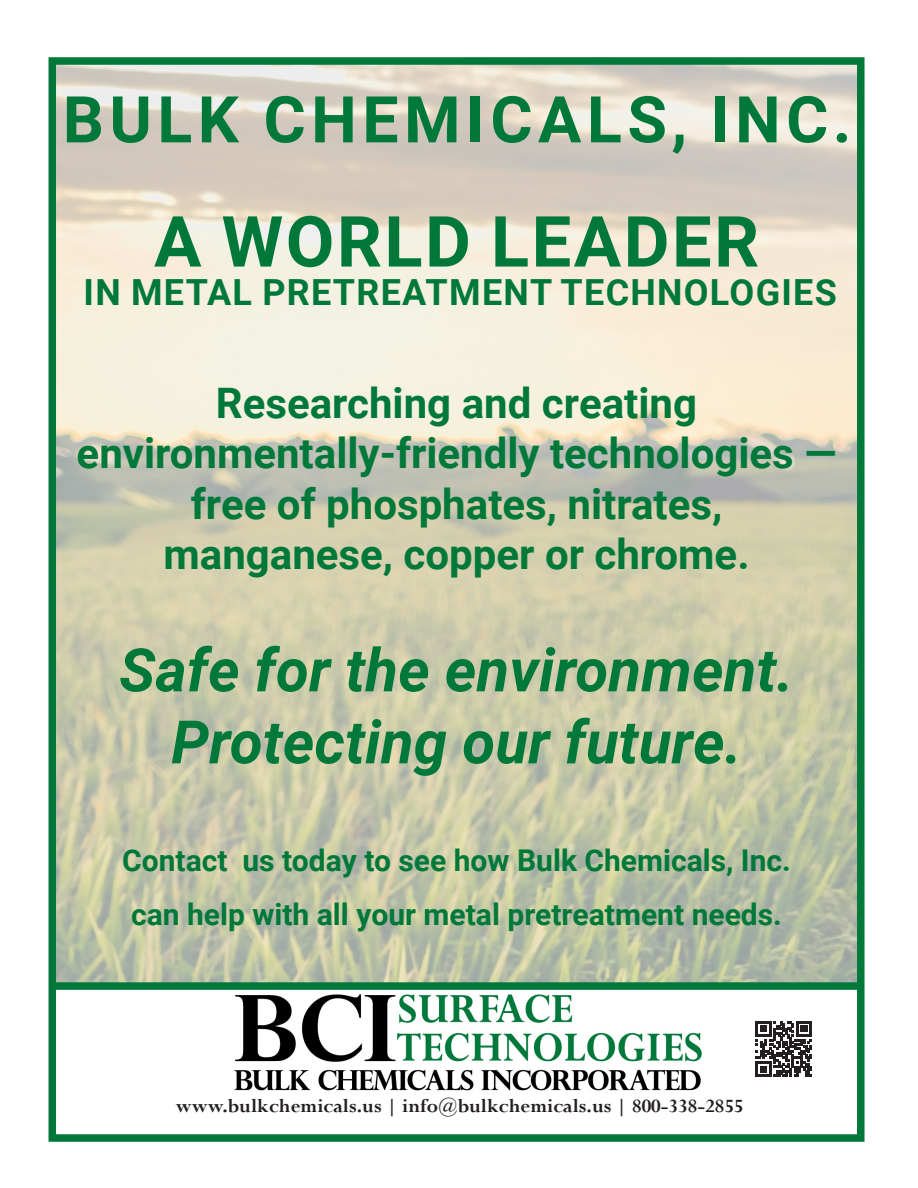
<style>
.page{position:relative;width:918px;height:1188px;background:#fff}
.page>*{position:absolute;margin:0;border:0;box-sizing:border-box;transform-origin:0 0}
.t1{font:700 70.5px "Roboto";letter-spacing:.035em;color:#00783a}
.t2{font:700 64.5px "Roboto";letter-spacing:.085em;color:#00783a}
.t3{font:italic 700 60px/72px "Roboto";color:#00783a;text-align:center}
.t4{font:700 42px/50.4px "Roboto";color:#00783a;text-align:center}
.t5{font:700 36px "Roboto";letter-spacing:.035em;color:#00783a}
.t6{font:700 30px/54px "Roboto";color:#00783a;text-align:center}
.t7{font:700 21px "Perpetua";color:#231f20}
</style>
<div class="page">
<div style="left:49px;top:57px;width:816px;height:1085px;border:8px solid #00783a"></div>
<svg style="left:756px;top:1021px;width:56px;height:56px"></svg>
<div style="left:56px;top:982px;width:805px;height:8px;background:#00783a"></div>
<img style="left:235px;top:995px;width:467px;height:96px">
<h2 class="t2" style="left:63px;top:74px;width:790px">BULK CHEMICALS, INC.</h2>
<h1 class="t1" style="left:154px;top:192px;width:607px">A WORLD LEADER</h1>
<p class="t5" style="left:84px;top:266px;width:755px">IN METAL PRETREATMENT TECHNOLOGIES</p>
<p class="t4" style="left:77px;top:376px;width:761px">Researching and creating environmentally-friendly technologies — free of phosphates, nitrates, manganese, copper or chrome.</p>
<h3 class="t3" style="left:119px;top:632px;width:676px">Safe for the environment.<br>Protecting our future.</h3>
<p class="t6" style="left:122px;top:833px;width:670px">Contact us today to see how Bulk Chemicals, Inc. can help with all your metal pretreatment needs.</p>
<p class="t7" style="left:176px;top:1093px;width:569px">www.bulkchemicals.us | info@bulkchemicals.us | 800-338-2855</p>
</div>
